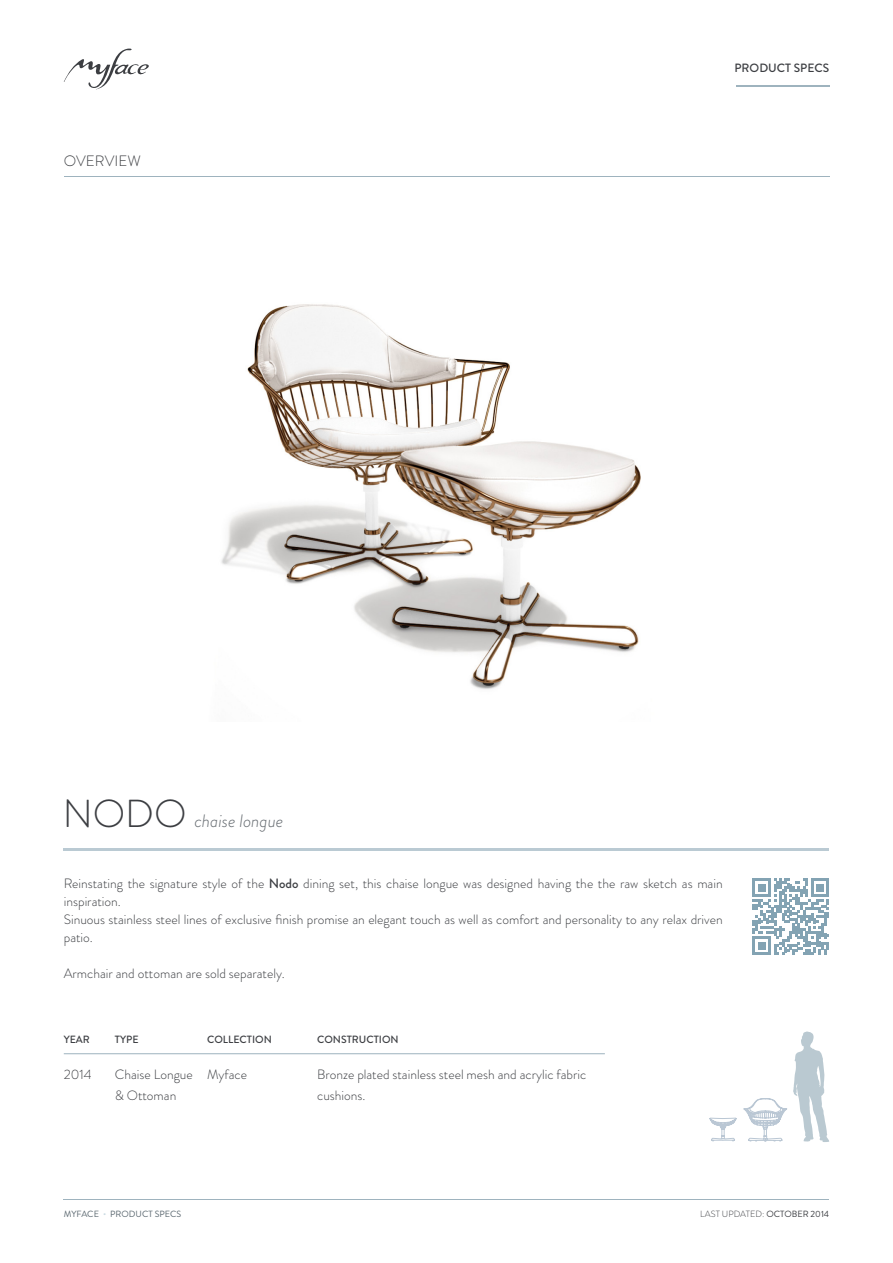
<style>
.page{position:relative;width:893px;height:1263px;background:#fff}
.page>*{position:absolute;margin:0;border:0;box-sizing:border-box;transform-origin:0 0}
.t1{font:italic 300 18px "Brandon Grotesque";color:#666c71}
.t2{font:300 15px "Brandon Grotesque";color:#3c3e42}
.t3{font:300 13.5px/18px "Brandon Grotesque";color:#3c3e42}
.t4{font:500 12px "Brandon Grotesque";color:#3c3e42}
.t5{font:500 10.5px "Brandon Grotesque";color:#3c3e42}
.t6{font:300 9px "Brandon Grotesque";color:#3c3e42}
.t7{font:9px "Brandon Grotesque";color:#5b6870}
.s1{font-style:normal;font-size:39px;color:#3c3e42}
.s2{font-weight:500}
.s3{color:#cbdbe3}
.s4{font-weight:400}
</style>
<div class="page">
<hr style="left:64px;top:177px;width:765px;height:1px;background:#9eb3be">
<hr style="left:736px;top:86px;width:93px;height:1px;background:#9eb3be">
<svg style="left:64px;top:49px;width:85px;height:40px"></svg>
<hr style="left:64px;top:1199px;width:765px;height:1px;background:#9eb3be">
<hr style="left:64px;top:848px;width:765px;height:2px;background:#bacad3">
<hr style="left:64px;top:1053px;width:541px;height:1px;background:#9eb3be">
<img style="left:221px;top:304px;width:420px;height:386px">
<svg style="left:753px;top:878px;width:76px;height:77px"></svg>
<svg style="left:793px;top:1031px;width:36px;height:111px"></svg>
<svg style="left:709px;top:1098px;width:78px;height:43px"></svg>
<p class="t2" style="left:64px;top:151px;width:78px">OVERVIEW</p>
<p class="t4" style="left:734px;top:60px;width:96px">PRODUCT SPECS</p>
<p class="t1" style="left:63px;top:808px;width:222px"><span class="s1">NODO</span> chaise longue</p>
<p class="t3" style="left:64px;top:874px;width:660px">Reinstating the signature style of the <span class="s2">Nodo</span> dining set, this chaise longue was designed having the the raw sketch as main inspiration.</p>
<p class="t3" style="left:64px;top:910px;width:660px">Sinuous stainless steel lines of exclusive finish promise an elegant touch as well as comfort and personality to any relax driven patio.</p>
<p class="t3" style="left:64px;top:964px;width:223px">Armchair and ottoman are sold separately.</p>
<p class="t5" style="left:64px;top:1032px;width:28px">YEAR</p>
<p class="t3" style="left:64px;top:1065px;width:29px">2014</p>
<p class="t5" style="left:115px;top:1032px;width:25px">TYPE</p>
<p class="t3" style="left:115px;top:1065px;width:79px">Chaise Longue</p>
<p class="t3" style="left:115px;top:1086px;width:63px">&amp; Ottoman</p>
<p class="t5" style="left:207px;top:1032px;width:66px">COLLECTION</p>
<p class="t3" style="left:207px;top:1065px;width:41px">Myface</p>
<p class="t5" style="left:317px;top:1032px;width:83px">CONSTRUCTION</p>
<p class="t3" style="left:317px;top:1064px;width:271px;line-height:21px">Bronze plated stainless steel mesh and acrylic fabric cushions.</p>
<p class="t7" style="left:64px;top:1207px;width:119px">MYFACE <span class="s3">•</span> PRODUCT SPECS</p>
<p class="t6" style="left:700px;top:1207px;width:130px">LAST UPDATED: <span class="s4">OCTOBER 2014</span></p>
</div>
